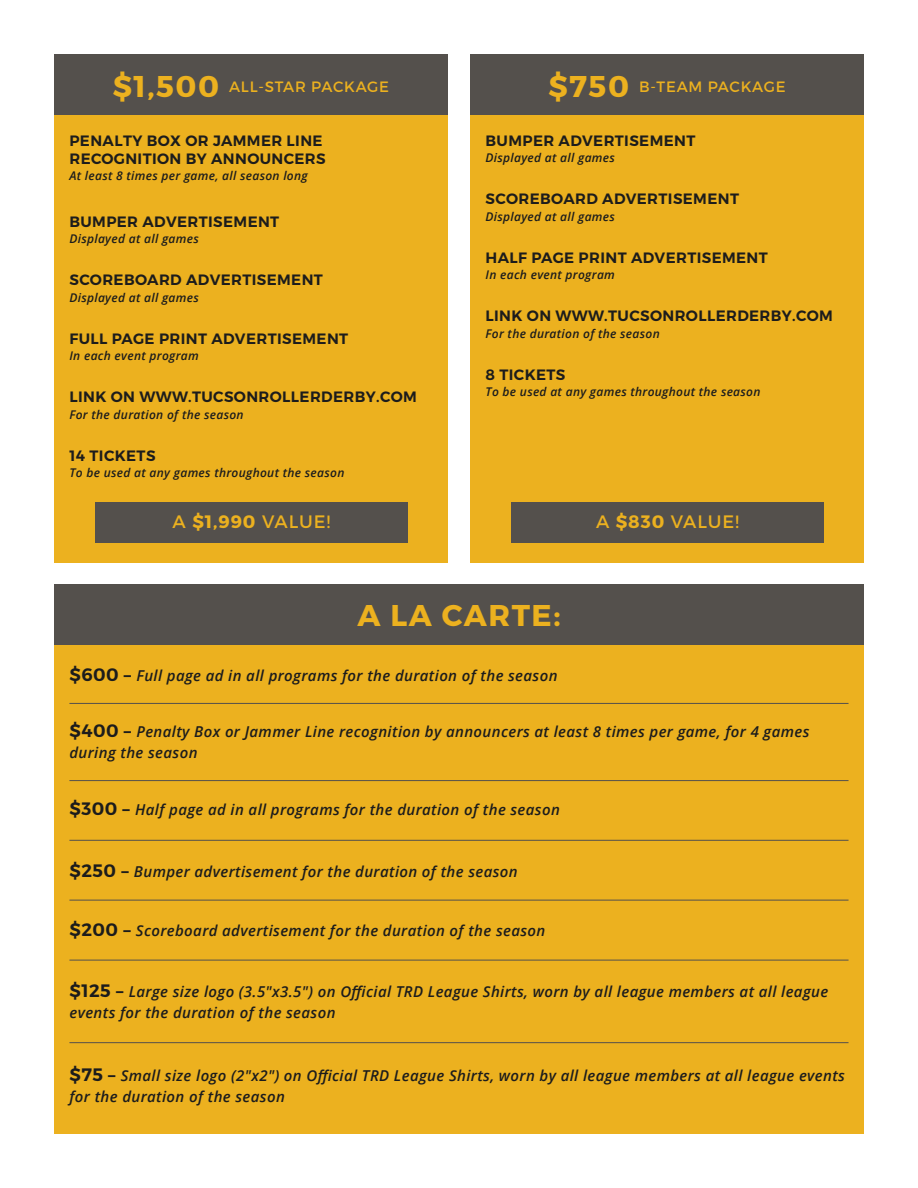
<style>
.page{position:relative;width:918px;height:1188px;background:#fff}
.page>*{position:absolute;margin:0;border:0;box-sizing:border-box;transform-origin:0 0}
.t1{font:700 30px "Montserrat";letter-spacing:.05em;color:#ecb11f}
.t2{font:18px "Montserrat";letter-spacing:.05em;color:#ecb11f}
.t3{font:italic 600 15px/21px "Open Sans";letter-spacing:.025em;color:#1c1c1c}
.t4{font:600 15px/18px "Montserrat";letter-spacing:.025em;color:#1c1c1c}
.t5{font:15px "Montserrat";letter-spacing:.05em;color:#ecb11f}
.t6{font:italic 600 12px "Open Sans";letter-spacing:.025em;color:#1c1c1c}
.s1{font-weight:700;font-size:30px}
.s2{font-weight:700}
.s3{font-family:"Montserrat";font-style:normal;font-size:18px}
</style>
<div class="page">
<div style="left:54px;top:54px;width:394px;height:508px;background:#ecb11f"></div>
<div style="left:54px;top:54px;width:394px;height:60px;background:#54504c"></div>
<div style="left:95px;top:502px;width:313px;height:41px;background:#54504c"></div>
<div style="left:470px;top:54px;width:394px;height:508px;background:#ecb11f"></div>
<div style="left:470px;top:54px;width:394px;height:60px;background:#54504c"></div>
<div style="left:512px;top:502px;width:312px;height:41px;background:#54504c"></div>
<div style="left:54px;top:585px;width:810px;height:549px;background:#ecb11f"></div>
<div style="left:54px;top:585px;width:810px;height:60px;background:#54504c"></div>
<hr style="left:69px;top:703px;width:780px;height:1px;background:#54504c">
<hr style="left:69px;top:840px;width:780px;height:1px;background:#54504c">
<hr style="left:69px;top:900px;width:780px;height:1px;background:#54504c">
<hr style="left:69px;top:960px;width:780px;height:1px;background:#54504c">
<hr style="left:69px;top:780px;width:780px;height:1px;background:#54504c">
<hr style="left:69px;top:1042px;width:780px;height:1px;background:#54504c">
<p class="t5" style="left:113px;top:77px;width:278px"><span class="s1">$1,500</span> ALL-STAR PACKAGE</p>
<p class="t5" style="left:549px;top:77px;width:239px"><span class="s1">$750</span> B-TEAM PACKAGE</p>
<p class="t4" style="left:69px;top:132px;width:258px">PENALTY BOX OR JAMMER LINE<br>RECOGNITION BY ANNOUNCERS</p>
<p class="t6" style="left:69px;top:168px;width:240px">At least 8 times per game, all season long</p>
<p class="t4" style="left:69px;top:213px;width:211px">BUMPER ADVERTISEMENT</p>
<p class="t6" style="left:69px;top:231px;width:131px">Displayed at all games</p>
<p class="t4" style="left:69px;top:271px;width:255px">SCOREBOARD ADVERTISEMENT</p>
<p class="t6" style="left:69px;top:289px;width:131px">Displayed at all games</p>
<p class="t4" style="left:69px;top:330px;width:280px">FULL PAGE PRINT ADVERTISEMENT</p>
<p class="t6" style="left:69px;top:348px;width:131px">In each event program</p>
<p class="t4" style="left:69px;top:388px;width:349px">LINK ON WWW.TUCSONROLLERDERBY.COM</p>
<p class="t6" style="left:69px;top:406px;width:176px">For the duration of the season</p>
<p class="t4" style="left:69px;top:447px;width:88px">14 TICKETS</p>
<p class="t6" style="left:69px;top:465px;width:276px">To be used at any games throughout the season</p>
<p class="t4" style="left:486px;top:132px;width:211px">BUMPER ADVERTISEMENT</p>
<p class="t6" style="left:486px;top:150px;width:131px">Displayed at all games</p>
<p class="t4" style="left:486px;top:190px;width:255px">SCOREBOARD ADVERTISEMENT</p>
<p class="t6" style="left:486px;top:208px;width:131px">Displayed at all games</p>
<p class="t4" style="left:486px;top:249px;width:284px">HALF PAGE PRINT ADVERTISEMENT</p>
<p class="t6" style="left:486px;top:267px;width:131px">In each event program</p>
<p class="t4" style="left:486px;top:307px;width:349px">LINK ON WWW.TUCSONROLLERDERBY.COM</p>
<p class="t6" style="left:486px;top:325px;width:176px">For the duration of the season</p>
<p class="t4" style="left:486px;top:366px;width:81px">8 TICKETS</p>
<p class="t6" style="left:486px;top:384px;width:276px">To be used at any games throughout the season</p>
<p class="t2" style="left:173px;top:511px;width:159px">A <span class="s2">$1,990</span> VALUE!</p>
<p class="t2" style="left:596px;top:511px;width:144px">A <span class="s2">$830</span> VALUE!</p>
<h1 class="t1" style="left:357px;top:597px;width:205px">A LA CARTE:</h1>
<p class="t3" style="left:69px;top:665px;width:490px"><span class="s3">$600 –</span> Full page ad in all programs for the duration of the season</p>
<p class="t3" style="left:69px;top:721px;width:742px"><span class="s3">$400 –</span> Penalty Box or Jammer Line recognition by announcers at least 8 times per game, for 4 games during the season</p>
<p class="t3" style="left:69px;top:799px;width:492px"><span class="s3">$300 –</span> Half page ad in all programs for the duration of the season</p>
<p class="t3" style="left:69px;top:861px;width:450px"><span class="s3">$250 –</span> Bumper advertisement for the duration of the season</p>
<p class="t3" style="left:69px;top:919px;width:477px"><span class="s3">$200 –</span> Scoreboard advertisement for the duration of the season</p>
<p class="t3" style="left:69px;top:980px;width:760px"><span class="s3">$125 –</span> Large size logo (3.5"x3.5") on Official TRD League Shirts, worn by all league members at all league events for the duration of the season</p>
<p class="t3" style="left:69px;top:1065px;width:777px"><span class="s3">$75 –</span> Small size logo (2"x2") on Official TRD League Shirts, worn by all league members at all league events for the duration of the season</p>
</div>
